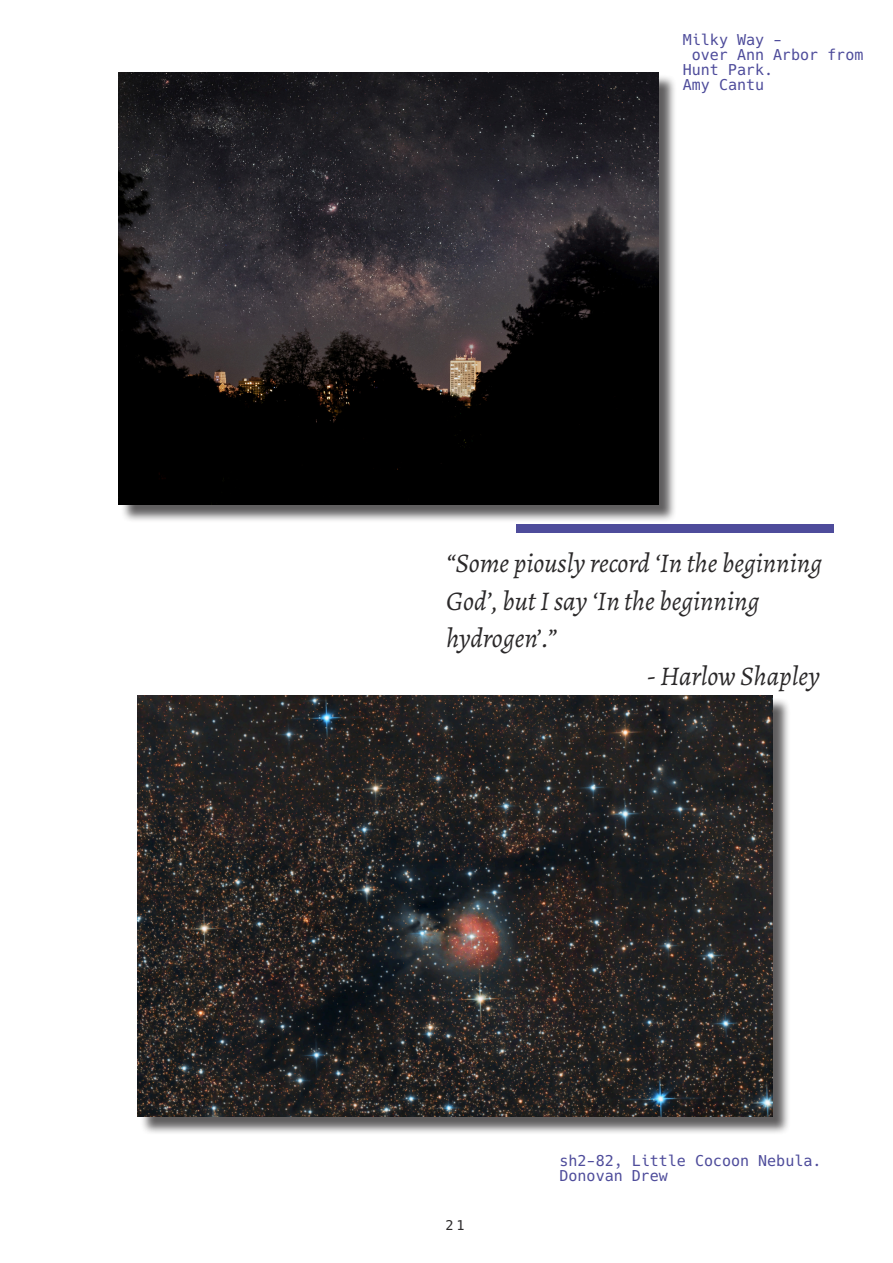
<style>
.page{position:relative;width:893px;height:1263px;background:#fff}
.page>*{position:absolute;margin:0;border:0;box-sizing:border-box;transform-origin:0 0}
.t1{font:italic 27px/37.5px "Alegreya";color:#2b292a}
.t2{font:7.35px/15px "Hack";color:#4e4c9b}
.t3{font:6.6px "Hack";color:#2b292a}
</style>
<div class="page">
<div style="left:516px;top:524px;width:317px;height:9px;background:#4e4c9b"></div>
<div style="left:120px;top:74px;width:557px;height:449px;background:#2b292a;opacity:.75"></div>
<img style="left:118px;top:72px;width:540px;height:432px">
<div style="left:140px;top:698px;width:651px;height:438px;background:#2b292a;opacity:.75"></div>
<img style="left:138px;top:695px;width:634px;height:422px">
<p class="t2" style="left:683px;top:35px;width:101px">Milky Way -</p>
<p class="t2" style="left:692px;top:50px;width:173px">over Ann Arbor from</p>
<p class="t2" style="left:683px;top:65px;width:92px">Hunt Park.</p>
<p class="t2" style="left:683px;top:80px;width:83px">Amy Cantu</p>
<p class="t1" style="left:446px;top:546px;width:377px">“Some piously record ‘In the beginning<br>God’, but I say ‘In the beginning hydrogen’.”</p>
<p class="t1" style="left:647px;top:659px;width:174px">- Harlow Shapley</p>
<p class="t3" style="left:445px;top:1223px;width:20px">2 1</p>
<p class="t2" style="left:560px;top:1156px;width:263px">sh2-82, Little Cocoon Nebula.<br>Donovan Drew</p>
</div>
